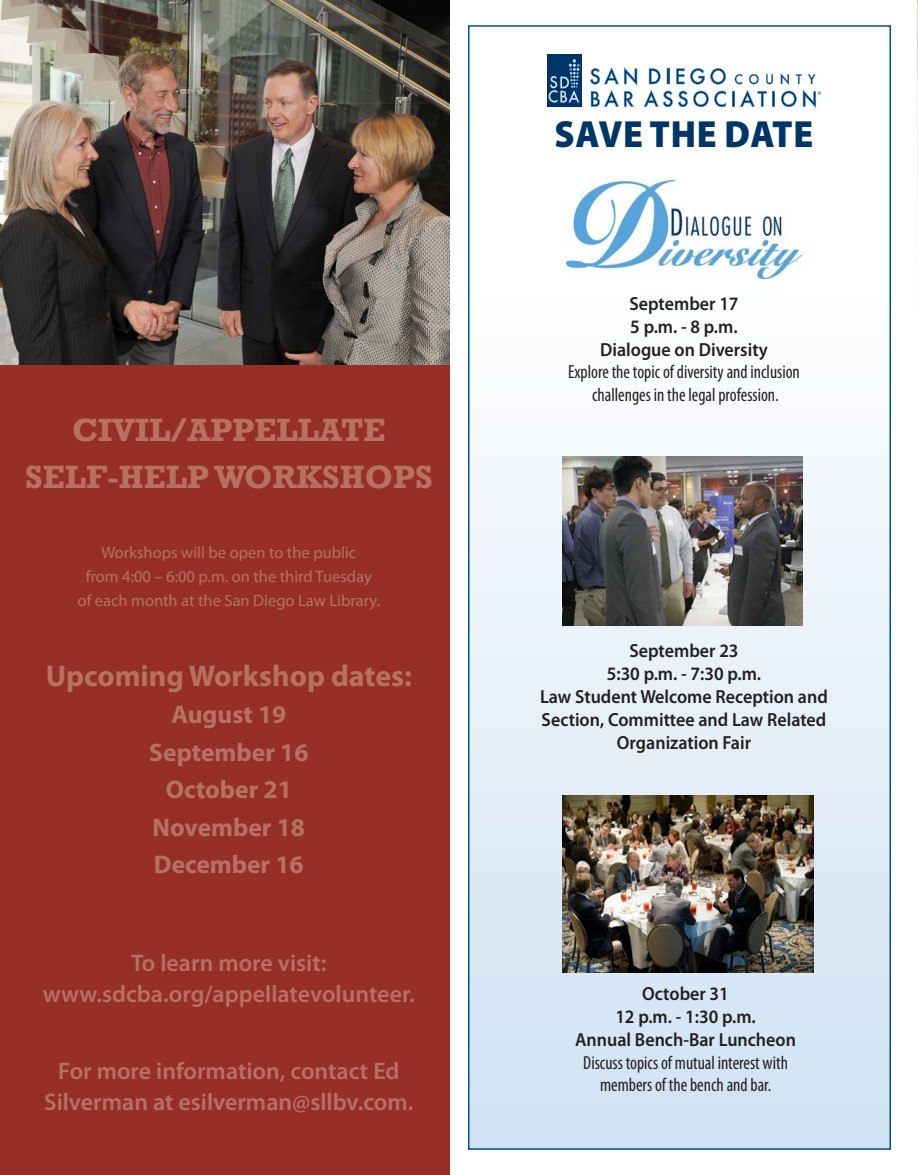
<style>
.page{position:relative;width:918px;height:1175px;background:#fff}
.page>*{position:absolute;margin:0;border:0;box-sizing:border-box;transform-origin:0 0}
.t1{font:900 37.95px "Myriad Pro";letter-spacing:.02em;color:#003667;scale:.95 1}
.t2{font:700 33px "Rockwell";color:#b67261}
.t3{font:700 30px "Myriad Pro";color:#b67261}
.t4{font:700 25.5px "Myriad Pro";color:#b67261}
.t5{font:600 24px/31.5px "Myriad Pro";color:#b67261;text-align:center}
.t6{font:600 18.9px/22.8px "Myriad Pro";color:#231f20;text-align:center;scale:.95 1}
.t7{font:condensed 18.9px/22.8px "Myriad Pro";color:#231f20;text-align:center;scale:.95 1}
.t8{font:16.5px/24px "Myriad Pro";color:#b67261;text-align:center}
</style>
<div class="page">
<div style="left:469px;top:26px;width:421px;height:1123px;background:linear-gradient(to bottom,#fff,#d1e3f2)"></div>
<div style="left:0;top:0;width:450px;height:1174px;background:#972f29"></div>
<img style="left:0;top:0;width:450px;height:364px">
<img style="left:567px;top:177px;width:234px;height:102px">
<img style="left:562px;top:456px;width:241px;height:169px">
<img style="left:563px;top:796px;width:251px;height:176px">
<svg style="left:735px;top:74px;width:7px;height:10px"></svg>
<svg style="left:749px;top:74px;width:10px;height:10px"></svg>
<svg style="left:766px;top:74px;width:7px;height:10px"></svg>
<svg style="left:590px;top:67px;width:47px;height:40px"></svg>
<svg style="left:644px;top:68px;width:82px;height:39px"></svg>
<svg style="left:732px;top:90px;width:43px;height:17px"></svg>
<div style="left:547px;top:55px;width:35px;height:52px;background:#003667"></div>
<svg style="left:549px;top:59px;width:31px;height:44px"></svg>
<svg style="left:781px;top:73px;width:40px;height:35px"></svg>
<img style="left:917px;top:0;width:1px;height:196px">
<p class="t2" style="left:72px;top:410px;width:315px">CIVIL/APPELLATE</p>
<p class="t2" style="left:25px;top:457px;width:409px">SELF-HELP WORKSHOPS</p>
<p class="t8" style="left:78px;top:540px;width:304px">Workshops will be open to the public<br>from 4:00 – 6:00 p.m. on the third Tuesday of each month at the San Diego Law Library.</p>
<p class="t3" style="left:46px;top:656px;width:368px">Upcoming Workshop dates:</p>
<p class="t4" style="left:171px;top:698px;width:116px">August 19</p>
<p class="t4" style="left:149px;top:735px;width:161px">September 16</p>
<p class="t4" style="left:166px;top:773px;width:128px">October 21</p>
<p class="t4" style="left:153px;top:810px;width:154px">November 18</p>
<p class="t4" style="left:154px;top:848px;width:151px">December 16</p>
<p class="t5" style="left:43px;top:946px;width:373px">To learn more visit: www.sdcba.org/appellatevolunteer.</p>
<p class="t5" style="left:44px;top:1054px;width:371px">For more information, contact Ed<br>Silverman at esilverman@sllbv.com.</p>
<h1 class="t1" style="left:555px;top:109px;width:274px">SAVE THE DATE</h1>
<p class="t6" style="left:600px;top:292px;width:178px">September 17<br>5 p.m. - 8 p.m.<br>Dialogue on Diversity</p>
<p class="t7" style="left:568px;top:360px;width:245px">Explore the topic of diversity and inclusion challenges in the legal profession.</p>
<p class="t6" style="left:540px;top:639px;width:304px">September 23<br>5:30 p.m. - 7:30 p.m.<br>Law Student Welcome Reception and<br>Section, Committee and Law Related<br>Organization Fair</p>
<p class="t6" style="left:575px;top:982px;width:234px">October 31<br>12 p.m. - 1:30 p.m.<br>Annual Bench-Bar Luncheon</p>
<p class="t7" style="left:583px;top:1050px;width:217px">Discuss topics of mutual interest with members of the bench and bar.</p>
</div>
